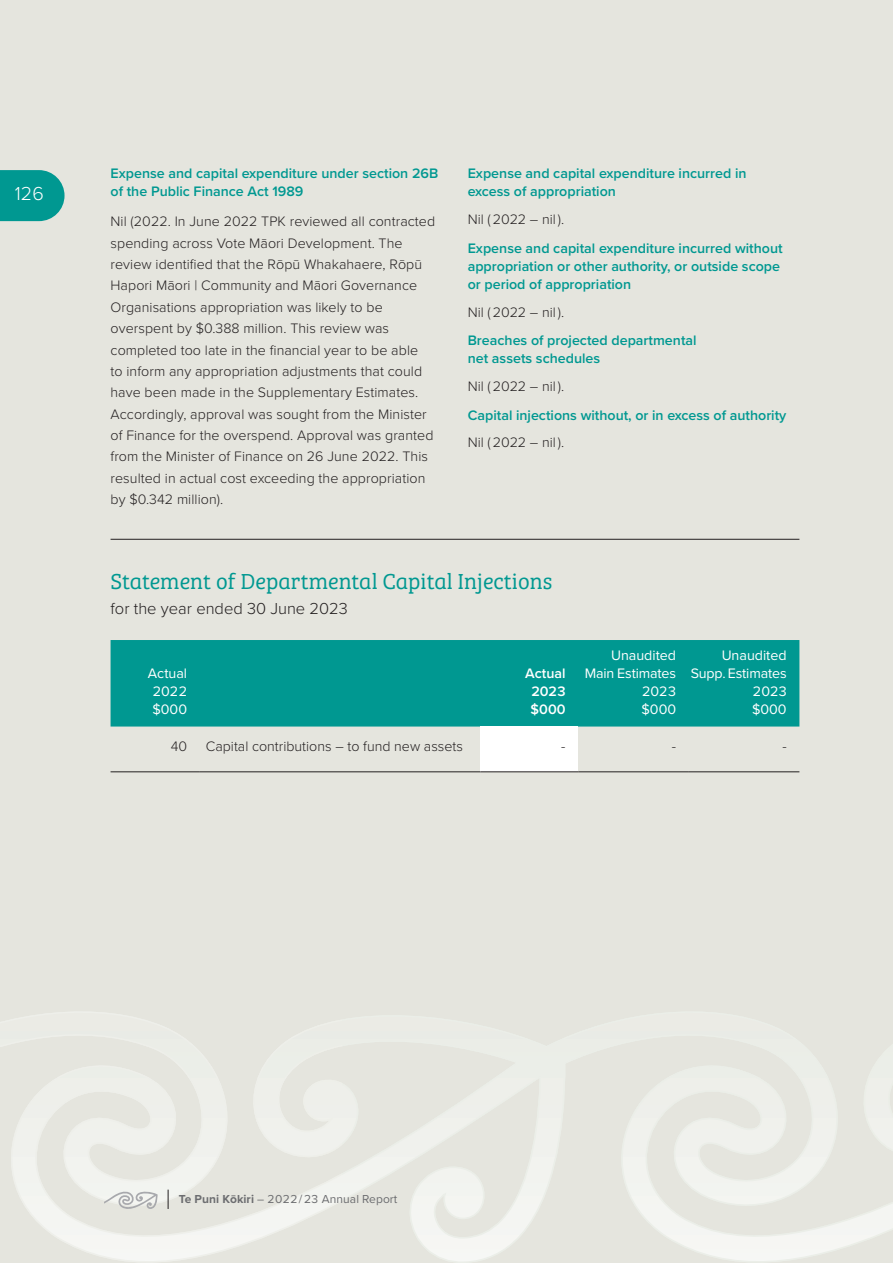
<style>
.page{position:relative;width:893px;height:1263px;background:#e5e5de}
.page>*{position:absolute;margin:0;border:0;box-sizing:border-box;transform-origin:0 0}
.t1{font:300 22.5px "Bree Serif";color:#009891}
.t2{font:300 19.5px "Proxima Nova";color:#fff}
.t3{font:300 16.5px "Proxima Nova";color:#231f20}
.t4{font:300 14.25px/21.5px "Proxima Nova";letter-spacing:.005em;color:#231f20}
.t5{font:600 14.25px/18px "Proxima Nova";color:#009891}
.t6{font:14.25px/18px "Proxima Nova";color:#fff;text-align:right}
.t7{font:600 14.25px/18px "Proxima Nova";color:#fff;text-align:center}
.t8{font:12px "Proxima Nova";letter-spacing:.005em;color:#6c6d70}
.s1{font-weight:700}
</style>
<div class="page">
<svg style="left:0;top:1012px;width:893px;height:250px"></svg>
<svg style="left:0;top:170px;width:65px;height:51px;background:#159f98"></svg>
<svg style="left:104px;top:1190px;width:54px;height:22px"></svg>
<svg style="left:168px;top:1189px;width:1px;height:20px"></svg>
<hr style="left:111px;top:539px;width:688px;height:1px;background:#231f20">
<div style="left:111px;top:640px;width:688px;height:86px;background:#009891"></div>
<div style="left:480px;top:726px;width:98px;height:46px;background:#fff"></div>
<hr style="left:111px;top:771px;width:89px;height:1px;background:#231f20">
<hr style="left:200px;top:771px;width:280px;height:1px;background:#231f20">
<hr style="left:480px;top:771px;width:98px;height:1px;background:#231f20">
<hr style="left:578px;top:771px;width:111px;height:1px;background:#231f20">
<hr style="left:689px;top:771px;width:110px;height:1px;background:#231f20">
<h2 class="t2" style="left:15px;top:179px;width:30px">126</h2>
<p class="t5" style="left:111px;top:164px;width:329px">Expense and capital expenditure under section 26B of the Public Finance Act 1989</p>
<p class="t4" style="left:111px;top:210px;width:326px">Nil (2022. In June 2022 TPK reviewed all contracted spending across Vote Māori Development. The review identified that the Rōpū Whakahaere, Rōpū Hapori Māori | Community and Māori Governance Organisations appropriation was likely to be overspent by $0.388 million. This review was completed too late in the financial year to be able<br>to inform any appropriation adjustments that could have been made in the Supplementary Estimates.<br>Accordingly, approval was sought from the Minister of Finance for the overspend. Approval was granted from the Minister of Finance on 26 June 2022. This resulted in actual cost exceeding the appropriation by $0.342 million).</p>
<p class="t5" style="left:468px;top:164px;width:280px">Expense and capital expenditure incurred in excess of appropriation</p>
<p class="t4" style="left:468px;top:208px;width:98px">Nil ( 2022 – nil ).</p>
<p class="t5" style="left:468px;top:239px;width:316px">Expense and capital expenditure incurred without appropriation or other authority, or outside scope or period of appropriation</p>
<p class="t4" style="left:468px;top:300px;width:98px">Nil ( 2022 – nil ).</p>
<p class="t5" style="left:468px;top:331px;width:230px">Breaches of projected departmental net assets schedules</p>
<p class="t4" style="left:468px;top:375px;width:98px">Nil ( 2022 – nil ).</p>
<p class="t5" style="left:468px;top:405px;width:320px">Capital injections without, or in excess of authority</p>
<p class="t4" style="left:468px;top:431px;width:98px">Nil ( 2022 – nil ).</p>
<h1 class="t1" style="left:111px;top:565px;width:443px">Statement of Departmental Capital Injections</h1>
<p class="t3" style="left:111px;top:596px;width:239px">for the year ended 30 June 2023</p>
<p class="t6" style="left:148px;top:663px;width:41px;text-align:center">Actual<br>2022 $000</p>
<p class="t7" style="left:525px;top:664px;width:42px">Actual<br>2023 $000</p>
<p class="t6" style="left:585px;top:645px;width:93px">Unaudited<br>Main Estimates<br>2023<br>$000</p>
<p class="t6" style="left:691px;top:645px;width:97px">Unaudited<br>Supp. Estimates<br>2023<br>$000</p>
<p class="t4" style="left:171px;top:734px;width:18px">40</p>
<p class="t4" style="left:206px;top:734px;width:259px">Capital contributions – to fund new assets</p>
<p class="t4" style="left:561px;top:734px;width:6px">-</p>
<p class="t4" style="left:672px;top:734px;width:6px">-</p>
<p class="t4" style="left:782px;top:734px;width:6px">-</p>
<p class="t8" style="left:179px;top:1190px;width:220px"><span class="s1">Te Puni Kōkiri</span> – 2022/23 Annual Report</p>
</div>
